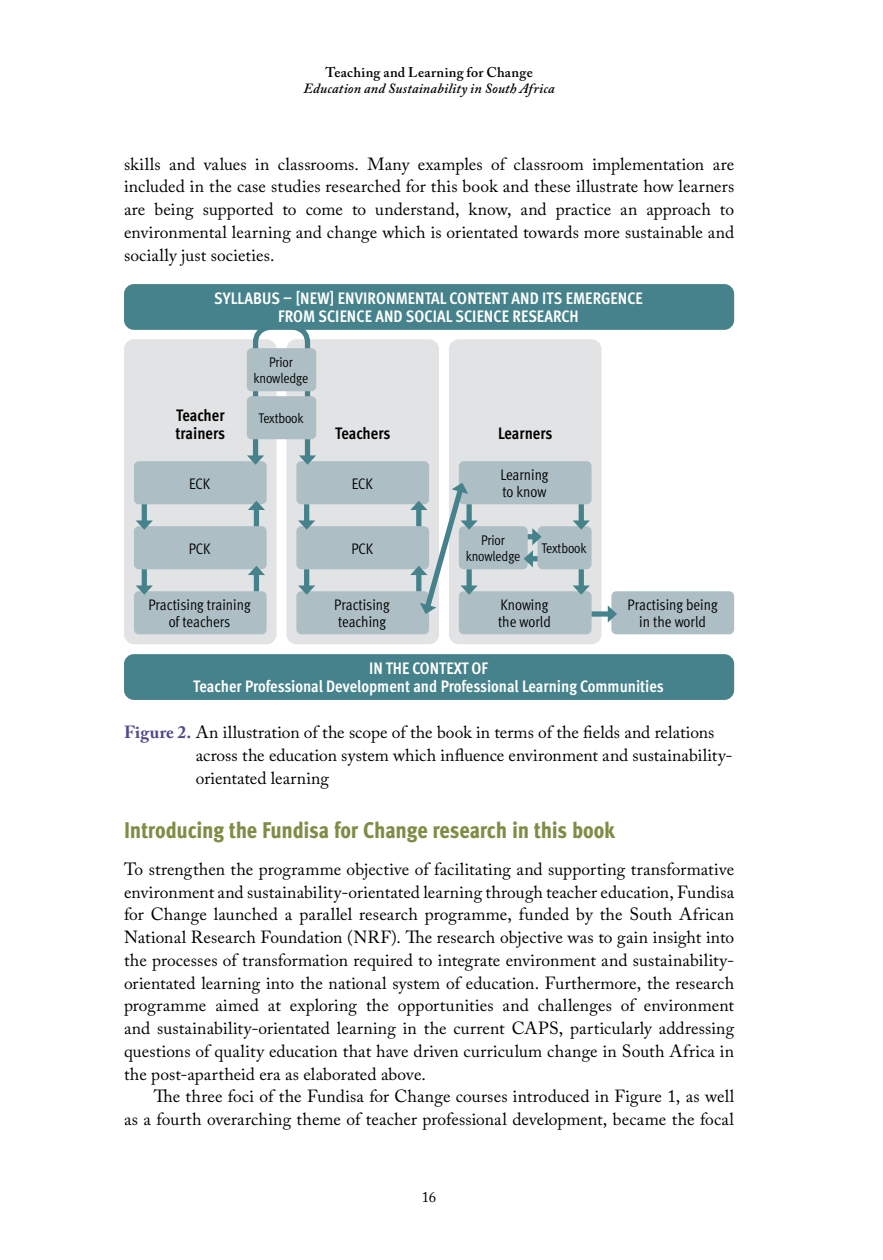
<style>
.page{position:relative;width:883px;height:1260px;background:#fff}
.page>*{position:absolute;margin:0;border:0;box-sizing:border-box;transform-origin:0 0}
.t1{font:800 condensed 22.75px "Meta Pro";letter-spacing:-.01em;color:#828b46}
.t2{font:17.5px/22.8px "Adobe Caslon Pro";letter-spacing:.005em;color:#000;text-align:justify}
.t3{font:700 condensed 16.62px/18.4px "Meta Pro";color:#fff;text-align:center}
.t4{font:700 condensed 16.62px/18.4px "Meta Pro";letter-spacing:-.005em;color:#000}
.t5{font:15.4px/16.6px "Meta Pro Cond Norm";letter-spacing:-.005em;color:#000}
.t6{font:14.88px "Adobe Caslon Pro";color:#000}
.t7{font:14px/15.8px "Meta Pro Cond Norm";letter-spacing:-.01em;color:#000;text-align:center}
.t8{font:italic 600 14px "Adobe Caslon Pro";letter-spacing:.015em;color:#000}
.t9{font:600 14px "Adobe Caslon Pro";letter-spacing:.02em;color:#000}
.s1{font-weight:700;color:#51478b}
</style>
<div class="page">
<div style="left:124px;top:339px;width:153px;height:305px;background:#e2e3e4;border-radius:10px"></div>
<div style="left:286px;top:339px;width:153px;height:305px;background:#e2e3e4;border-radius:10px"></div>
<div style="left:449px;top:339px;width:152px;height:305px;background:#e2e3e4;border-radius:10px"></div>
<div style="left:124px;top:654px;width:610px;height:46px;background:#46828b;border-radius:10px"></div>
<div style="left:611px;top:591px;width:123px;height:43px;background:#adbfc5;border-radius:5px"></div>
<div style="left:459px;top:591px;width:133px;height:43px;background:#adbfc5;border-radius:5px"></div>
<div style="left:296px;top:591px;width:133px;height:43px;background:#adbfc5;border-radius:5px"></div>
<div style="left:134px;top:591px;width:133px;height:43px;background:#adbfc5;border-radius:5px"></div>
<div style="left:459px;top:526px;width:69px;height:43px;background:#adbfc5;border-radius:5px"></div>
<div style="left:538px;top:526px;width:54px;height:43px;background:#adbfc5;border-radius:5px"></div>
<div style="left:296px;top:526px;width:133px;height:43px;background:#adbfc5;border-radius:5px"></div>
<div style="left:134px;top:526px;width:133px;height:43px;background:#adbfc5;border-radius:5px"></div>
<div style="left:296px;top:461px;width:133px;height:43px;background:#adbfc5;border-radius:5px"></div>
<div style="left:459px;top:461px;width:133px;height:43px;background:#adbfc5;border-radius:5px"></div>
<div style="left:134px;top:461px;width:133px;height:43px;background:#adbfc5;border-radius:5px"></div>
<svg style="left:247px;top:330px;width:29px;height:135px"></svg>
<svg style="left:287px;top:330px;width:29px;height:135px"></svg>
<div style="left:247px;top:348px;width:69px;height:43px;background:#adbfc5;border-radius:5px"></div>
<div style="left:247px;top:396px;width:69px;height:43px;background:#adbfc5;border-radius:5px"></div>
<div style="left:124px;top:284px;width:610px;height:46px;background:#46828b;border-radius:10px"></div>
<div style="left:254px;top:508px;width:5px;height:18px;background:#46828b"></div>
<svg style="left:248px;top:501px;width:17px;height:9px"></svg>
<div style="left:142px;top:504px;width:5px;height:19px;background:#46828b"></div>
<svg style="left:136px;top:520px;width:17px;height:10px"></svg>
<div style="left:254px;top:573px;width:5px;height:18px;background:#46828b"></div>
<svg style="left:248px;top:566px;width:17px;height:9px"></svg>
<div style="left:142px;top:569px;width:5px;height:19px;background:#46828b"></div>
<svg style="left:136px;top:585px;width:17px;height:10px"></svg>
<div style="left:304px;top:504px;width:5px;height:19px;background:#46828b"></div>
<svg style="left:298px;top:520px;width:17px;height:10px"></svg>
<div style="left:304px;top:569px;width:5px;height:19px;background:#46828b"></div>
<svg style="left:298px;top:585px;width:17px;height:10px"></svg>
<div style="left:579px;top:504px;width:5px;height:19px;background:#46828b"></div>
<svg style="left:573px;top:520px;width:17px;height:10px"></svg>
<div style="left:592px;top:611px;width:18px;height:6px;background:#46828b"></div>
<svg style="left:608px;top:605px;width:9px;height:18px"></svg>
<div style="left:579px;top:569px;width:5px;height:19px;background:#46828b"></div>
<svg style="left:573px;top:585px;width:17px;height:10px"></svg>
<svg style="left:524px;top:528px;width:18px;height:39px"></svg>
<svg style="left:410px;top:483px;width:68px;height:131px"></svg>
<p class="t9" style="left:325px;top:64px;width:209px">Teaching and Learning for Change</p>
<p class="t8" style="left:304px;top:80px;width:253px">Education and Sustainability in South Africa</p>
<p class="t2" style="left:124px;top:152px;width:612px">skills and values in classrooms. Many examples of classroom implementation are included in the case studies researched for this book and these illustrate how learners are being supported to come to understand, know, and practice an approach to environmental learning and change which is orientated towards more sustainable and socially just societies.</p>
<p class="t3" style="left:214px;top:288px;width:430px">SYLLABUS – [NEW] ENVIRONMENTAL CONTENT AND ITS EMERGENCE<br>FROM SCIENCE AND SOCIAL SCIENCE RESEARCH</p>
<p class="t4" style="left:175px;top:405px;width:51px">Teacher trainers</p>
<p class="t5" style="left:189px;top:474px;width:22px">ECK</p>
<p class="t7" style="left:254px;top:353px;width:56px">Prior knowledge</p>
<p class="t7" style="left:258px;top:409px;width:47px">Textbook</p>
<p class="t4" style="left:335px;top:423px;width:57px">Teachers</p>
<p class="t4" style="left:498px;top:423px;width:56px">Learners</p>
<p class="t5" style="left:352px;top:474px;width:22px">ECK</p>
<p class="t5" style="left:500px;top:466px;width:50px">Learning to know</p>
<p class="t7" style="left:466px;top:532px;width:56px">Prior knowledge</p>
<p class="t5" style="left:189px;top:539px;width:23px">PCK</p>
<p class="t5" style="left:351px;top:539px;width:23px">PCK</p>
<p class="t7" style="left:541px;top:539px;width:47px">Textbook</p>
<p class="t5" style="left:148px;top:596px;width:104px;text-align:center">Practising training of teachers</p>
<p class="t5" style="left:334px;top:596px;width:57px">Practising teaching</p>
<p class="t5" style="left:498px;top:596px;width:54px">Knowing the world</p>
<p class="t5" style="left:628px;top:596px;width:92px;text-align:center">Practising being in the world</p>
<p class="t3" style="left:193px;top:658px;width:472px">IN THE CONTEXT OF<br>Teacher Professional Development and Professional Learning Communities</p>
<p class="t2" style="left:196px;top:721px;width:538px;text-align:left;text-indent:-72px"><span class="s1">Figure 2.</span> An illustration of the scope of the book in terms of the fields and relations across the education system which influence environment and sustainability&shy;orientated learning</p>
<h1 class="t1" style="left:124px;top:813px;width:493px">Introducing the Fundisa for Change research in this book</h1>
<p class="t2" style="left:124px;top:857px;width:612px">To strengthen the programme objective of facilitating and supporting transformative environment and sustainability-orientated learning through teacher education, Fundisa for Change launched a parallel research programme, funded by the South African National Research Foundation (NRF). The research objective was to gain insight into the processes of transformation required to integrate environment and sustainability&shy;orientated learning into the national system of education. Furthermore, the research programme aimed at exploring the opportunities and challenges of environment and sustainability-orientated learning in the current CAPS, particularly addressing questions of quality education that have driven curriculum change in South Africa in the post-apartheid era as elaborated above.</p>
<p class="t2" style="left:124px;top:1085px;width:612px;text-align:right">The three foci of the Fundisa for Change courses introduced in Figure 1, as well<br>as a fourth overarching theme of teacher professional development, became the focal</p>
<p class="t6" style="left:422px;top:1189px;width:16px">16</p>
</div>
